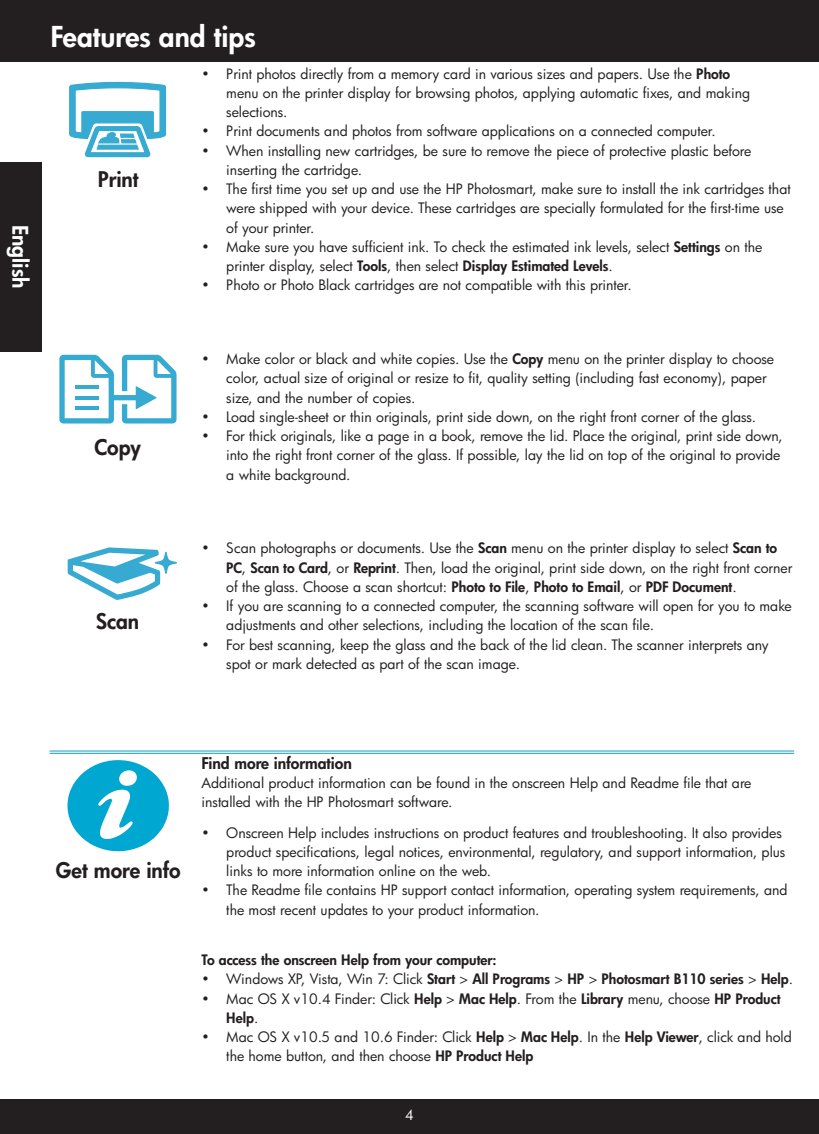
<style>
.page{position:relative;width:819px;height:1134px;background:#fff}
.page>*{position:absolute;margin:0;border:0;box-sizing:border-box;transform-origin:0 0}
.t1{font:800 28px "Futura";color:#fff}
.t2{font:800 21px "Futura";color:#231f20}
.t3{font:800 21px "Futura";color:#fff}
.t4{font:800 15.75px "Futura";color:#231f20}
.t5{font:14px/19.2px "Futura";color:#231f20}
.t6{font:800 14px "Futura";color:#231f20}
.t7{font:14px "Futura";color:#fff}
.s1{font-weight:800}
.s2{font-weight:400}
</style>
<div class="page">
<div style="left:0;top:1099px;width:819px;height:35px;background:#231f20"></div>
<div style="left:0;top:0;width:819px;height:62px;background:#231f20"></div>
<hr style="left:50px;top:750px;width:744px;height:2px;background:#36aad0">
<hr style="left:50px;top:753px;width:744px;height:1px;background:#36aad0">
<svg style="left:69px;top:81px;width:98px;height:77px"></svg>
<svg style="left:68px;top:547px;width:109px;height:53px"></svg>
<svg style="left:59px;top:355px;width:118px;height:69px"></svg>
<svg style="left:67px;top:760px;width:102px;height:91px"></svg>
<div style="left:0;top:162px;width:42px;height:190px;background:#231f20"></div>
<h2 class="t3" style="left:34px;top:225px;width:65px;rotate:90deg">English</h2>
<h1 class="t1" style="left:50px;top:18px;width:207px">Features and tips</h1>
<h2 class="t2" style="left:98px;top:166px;width:42px">Print</h2>
<p class="t5" style="left:226px;top:64px;width:525px;text-indent:-25px">• Print photos directly from a memory card in various sizes and papers. Use the <span class="s1">Photo </span>menu on the printer display for browsing photos, applying automatic fixes, and making selections.</p>
<p class="t5" style="left:202px;top:121px;width:516px">• Print documents and photos from software applications on a connected computer.</p>
<p class="t5" style="left:226px;top:141px;width:527px;text-indent:-25px">• When installing new cartridges, be sure to remove the piece of protective plastic before inserting the cartridge.</p>
<p class="t5" style="left:226px;top:179px;width:566px;text-indent:-25px">• The first time you set up and use the HP Photosmart, make sure to install the ink cartridges that were shipped with your device. These cartridges are specially formulated for the first-time use of your printer.</p>
<p class="t5" style="left:226px;top:237px;width:538px;text-indent:-25px">• Make sure you have sufficient ink. To check the estimated ink levels, select <span class="s1">Settings</span> on the printer display, select <span class="s1">Tools</span>, then select <span class="s1">Display Estimated Levels</span>.</p>
<p class="t5" style="left:202px;top:275px;width:432px">• Photo or Photo Black cartridges are not compatible with this printer.</p>
<h2 class="t2" style="left:95px;top:434px;width:48px">Copy</h2>
<h2 class="t2" style="left:96px;top:607px;width:45px">Scan</h2>
<p class="t5" style="left:226px;top:349px;width:549px;text-indent:-25px">• Make color or black and white copies. Use the <span class="s1">Copy</span> menu on the printer display to choose color, actual size of original or resize to fit, quality setting (including fast economy), paper size, and the number of copies.</p>
<p class="t5" style="left:202px;top:407px;width:556px">• Load single-sheet or thin originals, print side down, on the right front corner of the glass.</p>
<p class="t5" style="left:226px;top:426px;width:558px;text-indent:-25px">• For thick originals, like a page in a book, remove the lid. Place the original, print side down, into the right front corner of the glass. If possible, lay the lid on top of the original to provide a white background.</p>
<p class="t5" style="left:226px;top:538px;width:568px;text-indent:-25px">• Scan photographs or documents. Use the <span class="s1">Scan</span> menu on the printer display to select <span class="s1">Scan to<br>PC</span>, <span class="s1">Scan to Card</span>, or <span class="s1">Reprint</span>. Then, load the original, print side down, on the right front corner of the glass. Choose a scan shortcut: <span class="s1">Photo to File</span>, <span class="s1">Photo to Email</span>, or <span class="s1">PDF Document</span>.</p>
<p class="t5" style="left:226px;top:596px;width:567px;text-indent:-25px">• If you are scanning to a connected computer, the scanning software will open for you to make adjustments and other selections, including the location of the scan file.</p>
<p class="t5" style="left:226px;top:635px;width:544px;text-indent:-25px">• For best scanning, keep the glass and the back of the lid clean. The scanner interprets any spot or mark detected as part of the scan image.</p>
<h2 class="t2" style="left:56px;top:857px;width:126px">Get more info</h2>
<p class="t4" style="left:202px;top:753px;width:152px">Find more information</p>
<p class="t5" style="left:202px;top:773px;width:552px">Additional product information can be found in the onscreen Help and Readme file that are installed with the HP Photosmart software.</p>
<p class="t5" style="left:226px;top:823px;width:561px;text-indent:-25px">• Onscreen Help includes instructions on product features and troubleshooting. It also provides product specifications, legal notices, environmental, regulatory, and support information, plus links to more information online on the web.</p>
<p class="t5" style="left:226px;top:880px;width:563px;text-indent:-25px">• The Readme file contains HP support contact information, operating system requirements, and the most recent updates to your product information.</p>
<p class="t6" style="left:202px;top:951px;width:297px">To access the onscreen Help from your computer:</p>
<p class="t6" style="left:202px;top:970px;width:593px"><span class="s2">• Windows XP, Vista, Win 7: Click</span> Start <span class="s2">&gt;</span> All Programs <span class="s2">&gt;</span> HP <span class="s2">&gt;</span> Photosmart B110 series <span class="s2">&gt;</span> Help<span class="s2">.</span></p>
<p class="t5" style="left:226px;top:989px;width:556px;text-indent:-25px">• Mac OS X v10.4 Finder: Click <span class="s1">Help</span> &gt; <span class="s1">Mac Help</span>. From the <span class="s1">Library</span> menu, choose <span class="s1">HP Product<br>Help</span>.</p>
<p class="t5" style="left:226px;top:1027px;width:567px;text-indent:-25px">• Mac OS X v10.5 and 10.6 Finder: Click <span class="s1">Help</span> &gt; <span class="s1">Mac Help</span>. In the <span class="s1">Help Viewer</span>, click and hold the home button, and then choose <span class="s1">HP Product Help</span></p>
<p class="t7" style="left:405px;top:1106px;width:10px">4</p>
</div>
